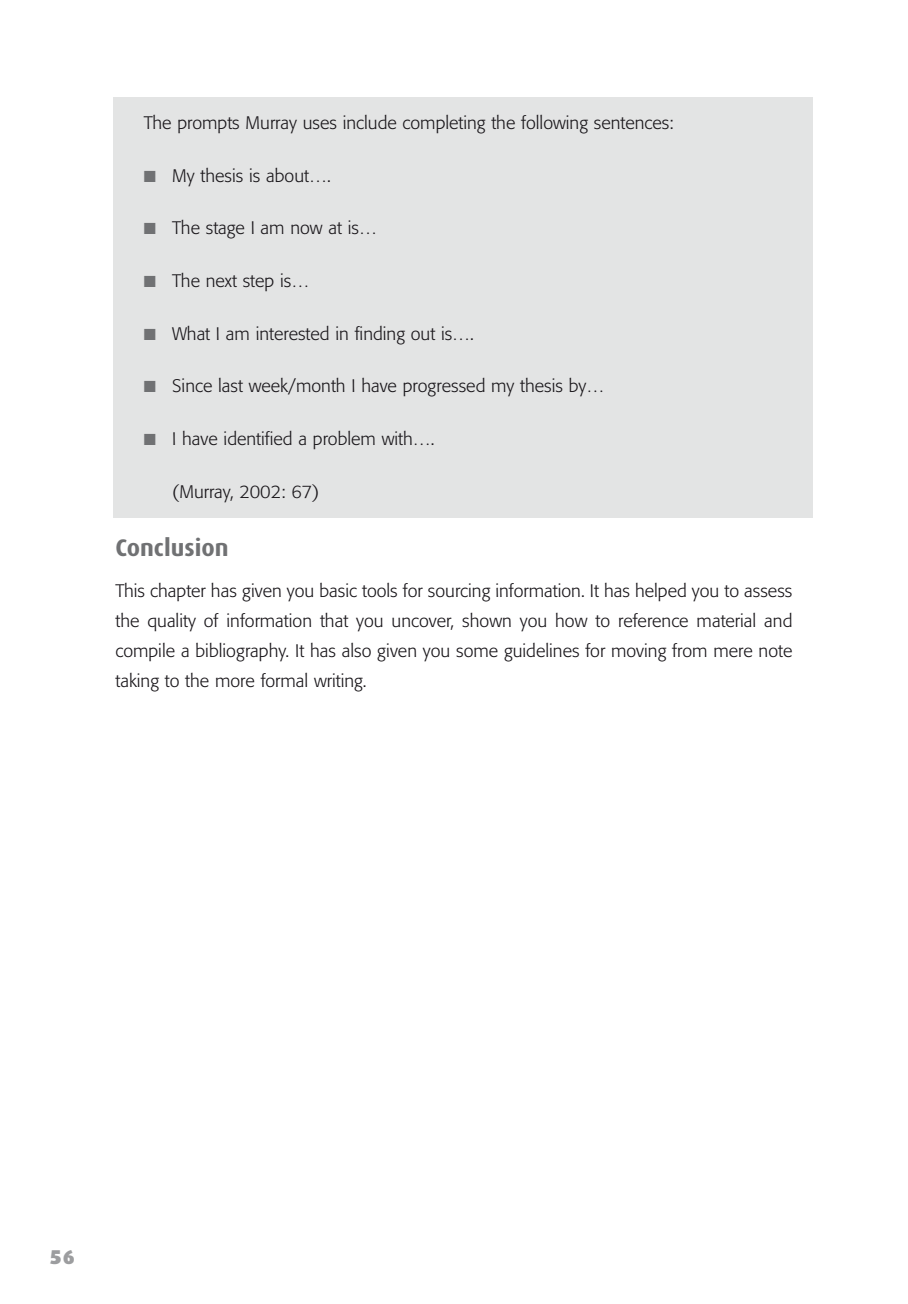
<style>
.page{position:relative;width:908px;height:1304px;background:#fff}
.page>*{position:absolute;margin:0;border:0;box-sizing:border-box;transform-origin:0 0}
.Body_-_Sub_Heading{font:700 24px "Dax";color:#707173}
.t1{font:900 20px "Dax";color:#9c9d9f}
.Body{font:300 18px/30px "Formata";color:#1a171b;text-align:justify}
.Body_-_Bullet{font:300 18px "Formata";color:#1a171b}
.Body_-_Indent{font:300 18px "Formata";color:#1a171b}
.s1{color:#707173}
</style>
<div class="page">
<div style="left:113px;top:98px;width:700px;height:420px;background:#e3e4e4"></div>
<p class="Body_-_Indent" style="left:144px;top:112px;width:531px">The prompts Murray uses include completing the following sentences:</p>
<p class="Body_-_Bullet" style="left:144px;top:165px;width:188px"><span class="s1">■</span> My thesis is about….</p>
<p class="Body_-_Bullet" style="left:144px;top:217px;width:234px"><span class="s1">■</span> The stage I am now at is…</p>
<p class="Body_-_Bullet" style="left:144px;top:270px;width:167px"><span class="s1">■</span> The next step is…</p>
<p class="Body_-_Bullet" style="left:144px;top:323px;width:331px"><span class="s1">■</span> What I am interested in finding out is….</p>
<p class="Body_-_Bullet" style="left:144px;top:375px;width:462px"><span class="s1">■</span> Since last week/month I have progressed my thesis by…</p>
<p class="Body_-_Bullet" style="left:144px;top:428px;width:292px"><span class="s1">■</span> I have identified a problem with….</p>
<p class="Body_-_Bullet" style="left:172px;top:481px;width:148px">(Murray, 2002: 67)</p>
<p class="Body_-_Sub_Heading" style="left:115px;top:534px;width:115px">Conclusion</p>
<p class="Body" style="left:115px;top:576px;width:678px">This chapter has given you basic tools for sourcing information. It has helped you to assess the quality of information that you uncover, shown you how to reference material and compile a bibliography. It has also given you some guidelines for moving from mere note taking to the more formal writing.</p>
<p class="t1" style="left:50px;top:1246px;width:25px">56</p>
</div>
